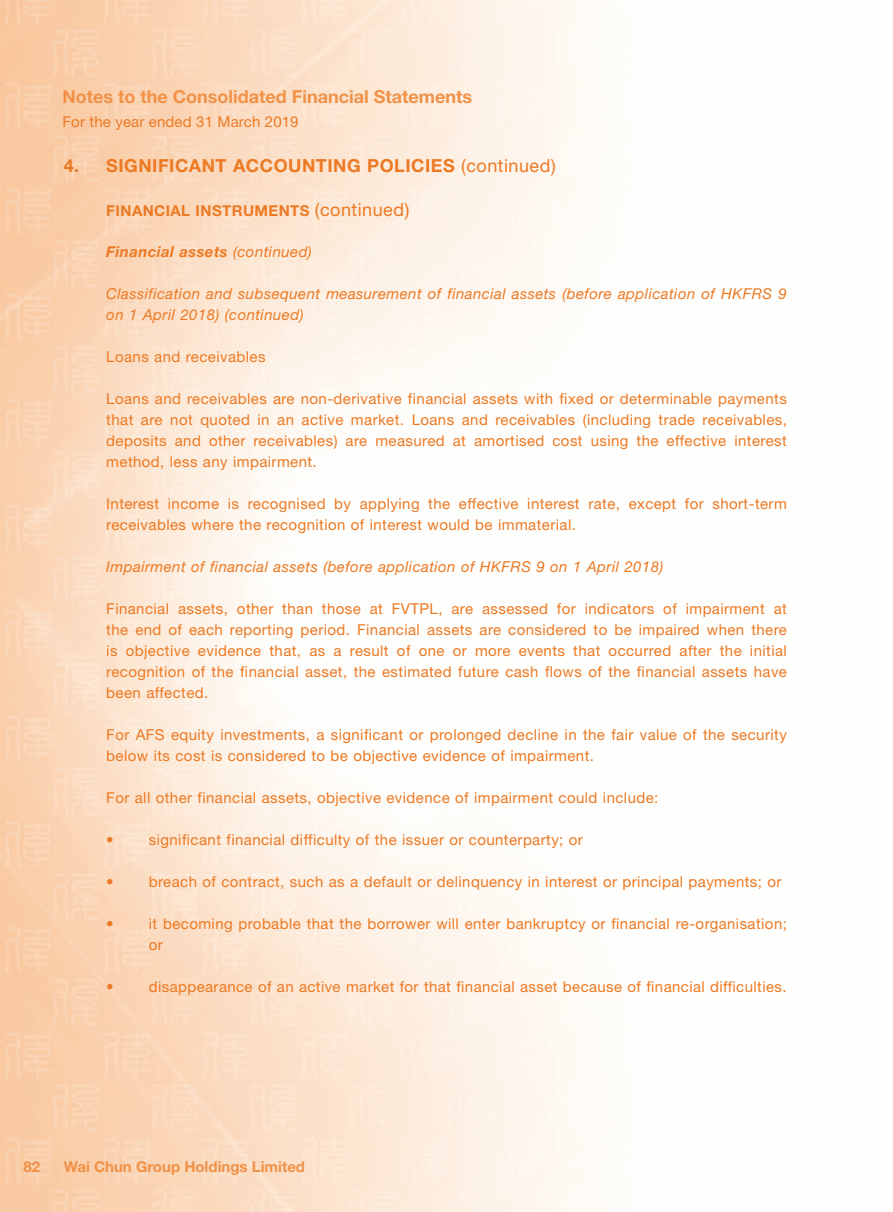
<style>
.page{position:relative;width:893px;height:1212px;background:#fff}
.page>*{position:absolute;margin:0;border:0;box-sizing:border-box;transform-origin:0 0}
.t1{font:700 18px "Helvetica Neue LT Std";letter-spacing:.03em;color:#ec7923}
.t2{font:700 18px "Helvetica Neue LT Std";color:#f09147}
.t3{font:15px/21px "Helvetica Neue LT Std";letter-spacing:.03em;color:#ec7923}
.t4{font:italic 15px/21px "Helvetica Neue LT Std";letter-spacing:.03em;color:#ec7923}
.t5{font:700 15px "Helvetica Neue LT Std";letter-spacing:.03em;color:#ec7923}
.t6{font:700 15px "Helvetica Neue LT Std";color:#f09147}
.t7{font:15px "Helvetica Neue LT Std";letter-spacing:.01em;color:#ec7923}
.t8{font:italic 700 15px "Helvetica Neue LT Std";letter-spacing:.03em;color:#ec7923}
.s1{font-weight:400}
.s2{font-weight:400;font-size:18px}
</style>
<div class="page">
<p class="t2" style="left:63px;top:86px;width:411px">Notes to the Consolidated Financial Statements</p>
<p class="t7" style="left:63px;top:113px;width:238px">For the year ended 31 March 2019</p>
<p class="t1" style="left:64px;top:155px;width:493px">4. SIGNIFICANT ACCOUNTING POLICIES <span class="s1">(continued)</span></p>
<p class="t5" style="left:106px;top:201px;width:304px">FINANCIAL INSTRUMENTS <span class="s2">(continued)</span></p>
<p class="t8" style="left:106px;top:242px;width:207px">Financial assets <span class="s1">(continued)</span></p>
<p class="t4" style="left:106px;top:283px;width:682px">Classification and subsequent measurement of financial assets (before application of HKFRS 9 on 1 April 2018) (continued)</p>
<p class="t3" style="left:106px;top:346px;width:161px">Loans and receivables</p>
<p class="t3" style="left:106px;top:388px;width:682px;text-align:justify">Loans and receivables are non-derivative financial assets with fixed or determinable payments that are not quoted in an active market. Loans and receivables (including trade receivables, deposits and other receivables) are measured at amortised cost using the effective interest method, less any impairment.</p>
<p class="t3" style="left:106px;top:493px;width:682px">Interest income is recognised by applying the effective interest rate, except for short-term receivables where the recognition of interest would be immaterial.</p>
<p class="t4" style="left:106px;top:556px;width:559px">Impairment of financial assets (before application of HKFRS 9 on 1 April 2018)</p>
<p class="t3" style="left:106px;top:598px;width:682px;text-align:justify">Financial assets, other than those at FVTPL, are assessed for indicators of impairment at the end of each reporting period. Financial assets are considered to be impaired when there is objective evidence that, as a result of one or more events that occurred after the initial recognition of the financial asset, the estimated future cash flows of the financial assets have been affected.</p>
<p class="t3" style="left:106px;top:724px;width:682px">For AFS equity investments, a significant or prolonged decline in the fair value of the security below its cost is considered to be objective evidence of impairment.</p>
<p class="t3" style="left:106px;top:787px;width:554px">For all other financial assets, objective evidence of impairment could include:</p>
<p class="t3" style="left:106px;top:829px;width:478px">• significant financial difficulty of the issuer or counterparty; or</p>
<p class="t3" style="left:106px;top:871px;width:677px">• breach of contract, such as a default or delinquency in interest or principal payments; or</p>
<p class="t3" style="left:149px;top:913px;width:640px;text-indent:-43px">• it becoming probable that the borrower will enter bankruptcy or financial re-organisation; or</p>
<p class="t3" style="left:106px;top:976px;width:682px">• disappearance of an active market for that financial asset because of financial difficulties.</p>
<p class="t6" style="left:23px;top:1157px;width:18px">82</p>
<p class="t6" style="left:64px;top:1157px;width:243px">Wai Chun Group Holdings Limited</p>
</div>
